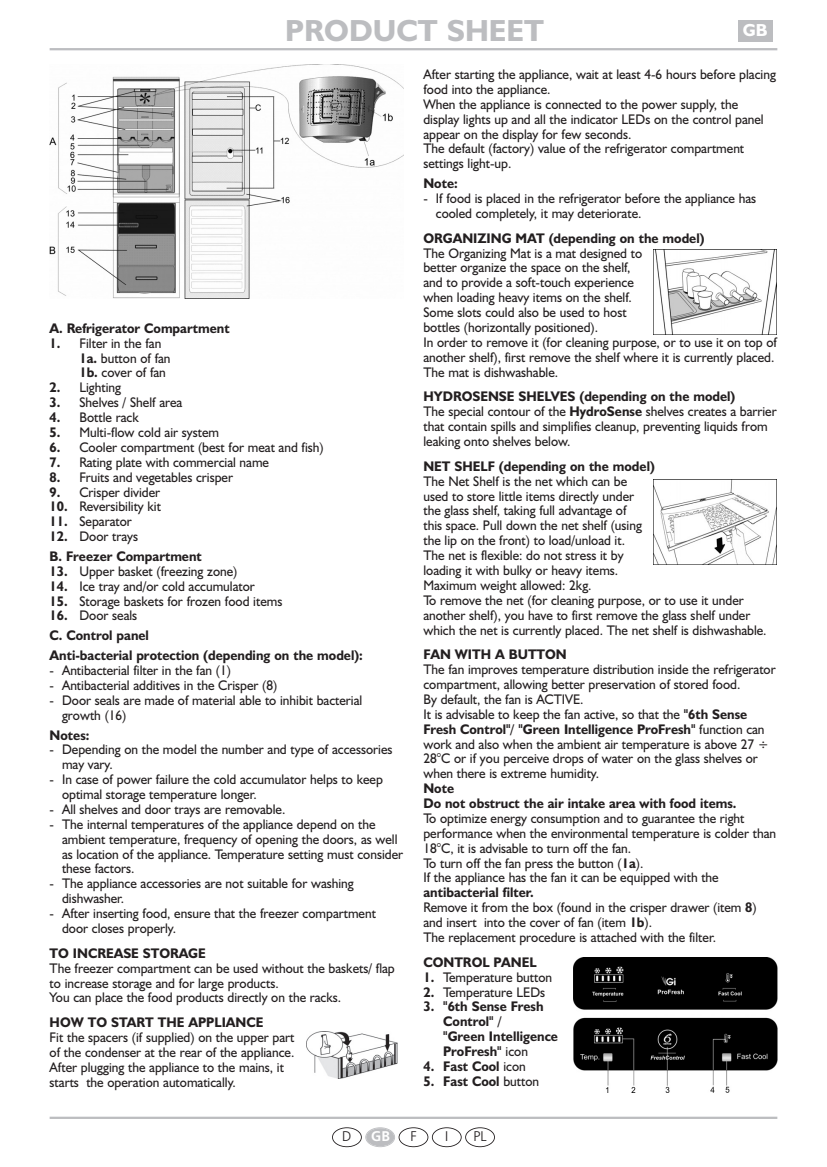
<style>
.page{position:relative;width:827px;height:1167px;background:#fff}
.page>*{position:absolute;margin:0;border:0;box-sizing:border-box;transform-origin:0 0}
.t1{font:700 30.62px "Humanist 521 BT";color:#bcbdc0}
.t2{font:700 17.5px "Humanist 521 BT";color:#fff}
.t3{font:14px/14.9px "Humanist 521 BT";color:#231f20;scale:.95 1}
.t4{font:700 14px/14.9px "Humanist 521 BT";color:#231f20;scale:.95 1}
.t5{font:300 14px "Frutiger";color:#231f20}
.t6{font:700 14px "Frutiger";color:#fff}
.s1{font-weight:700}
.s2{font-weight:400}
</style>
<div class="page">
<img style="left:653px;top:249px;width:123px;height:86px">
<img style="left:50px;top:65px;width:354px;height:233px">
<img style="left:307px;top:1032px;width:90px;height:46px">
<hr style="left:50px;top:48px;width:727px;height:2px;background:#bcbdc0">
<div style="left:737px;top:20px;width:35px;height:21px;background:#bcbdc0"></div>
<img style="left:653px;top:479px;width:123px;height:86px">
<img style="left:573px;top:958px;width:204px;height:134px">
<hr style="left:50px;top:1116px;width:727px;height:3px;background:#bcbdc0">
<div style="left:465px;top:1127px;width:30px;height:20px;border:2px solid #231f20;border-radius:50%"></div>
<div style="left:432px;top:1127px;width:29px;height:20px;border:2px solid #231f20;border-radius:50%"></div>
<div style="left:398px;top:1127px;width:30px;height:20px;border:2px solid #231f20;border-radius:50%"></div>
<div style="left:366px;top:1128px;width:28px;height:18px;background:#bcbdc0;border-radius:50%"></div>
<div style="left:365px;top:1127px;width:30px;height:20px;border:2px solid #bcbdc0;border-radius:50%"></div>
<div style="left:332px;top:1127px;width:30px;height:20px;border:2px solid #231f20;border-radius:50%"></div>
<h1 class="t1" style="left:285px;top:20px;width:260px">PRODUCT SHEET</h1>
<p class="t2" style="left:742px;top:24px;width:26px">GB</p>
<p class="t4" style="left:50px;top:322px;width:191px">A. Refrigerator Compartment</p>
<p class="t3" style="left:79px;top:337px;width:97px;text-indent:-30px"><span class="s1">1.</span> Filter in the fan<br><span class="s1">1a.</span> button of fan<br><span class="s1">1b.</span> cover of fan</p>
<p class="t3" style="left:50px;top:382px;width:77px"><span class="s1">2.</span> Lighting</p>
<p class="t3" style="left:50px;top:397px;width:141px"><span class="s1">3.</span> Shelves / Shelf area</p>
<p class="t3" style="left:50px;top:411px;width:95px"><span class="s1">4.</span> Bottle rack</p>
<p class="t3" style="left:50px;top:426px;width:180px"><span class="s1">5.</span> Multi-flow cold air system</p>
<p class="t3" style="left:50px;top:441px;width:290px"><span class="s1">6.</span> Cooler compartment (best for meat and fish)</p>
<p class="t3" style="left:50px;top:456px;width:232px"><span class="s1">7.</span> Rating plate with commercial name</p>
<p class="t3" style="left:50px;top:471px;width:194px"><span class="s1">8.</span> Fruits and vegetables crisper</p>
<p class="t3" style="left:50px;top:486px;width:118px"><span class="s1">9.</span> Crisper divider</p>
<p class="t3" style="left:50px;top:501px;width:119px"><span class="s1">10.</span> Reversibility kit</p>
<p class="t3" style="left:50px;top:516px;width:88px"><span class="s1">11.</span> Separator</p>
<p class="t4" style="left:50px;top:528px;width:162px;line-height:19.8px">12. <span class="s2">Door trays<br></span>B. Freezer Compartment</p>
<p class="t3" style="left:50px;top:565px;width:199px"><span class="s1">13.</span> Upper basket (freezing zone)</p>
<p class="t3" style="left:50px;top:580px;width:217px"><span class="s1">14.</span> Ice tray and/or cold accumulator</p>
<p class="t3" style="left:50px;top:595px;width:246px"><span class="s1">15.</span> Storage baskets for frozen food items</p>
<p class="t4" style="left:50px;top:607px;width:331px;line-height:19.8px">16. <span class="s2">Door seals<br></span>C. Control panel<br>Anti-bacterial protection (depending on the model):</p>
<p class="t3" style="left:50px;top:664px;width:192px">- Antibacterial filter in the fan (1)</p>
<p class="t3" style="left:50px;top:679px;width:241px">- Antibacterial additives in the Crisper (8)</p>
<p class="t3" style="left:62px;top:694px;width:317px;text-indent:-12px">- Door seals are made of material able to inhibit bacterial growth (16)</p>
<p class="t4" style="left:50px;top:729px;width:43px">Notes:</p>
<p class="t3" style="left:62px;top:744px;width:349px;text-indent:-12px">- Depending on the model the number and type of accessories may vary.</p>
<p class="t3" style="left:62px;top:773px;width:339px;text-indent:-12px">- In case of power failure the cold accumulator helps to keep optimal storage temperature longer.</p>
<p class="t3" style="left:50px;top:803px;width:250px">- All shelves and door trays are removable.</p>
<p class="t3" style="left:62px;top:818px;width:360px;text-indent:-12px">- The internal temperatures of the appliance depend on the ambient temperature, frequency of opening the doors, as well as location of the appliance. Temperature setting must consider these factors.</p>
<p class="t3" style="left:62px;top:877px;width:308px;text-indent:-12px">- The appliance accessories are not suitable for washing dishwasher.</p>
<p class="t3" style="left:62px;top:907px;width:332px;text-indent:-12px">- After inserting food, ensure that the freezer compartment door closes properly.</p>
<p class="t4" style="left:50px;top:947px;width:166px">TO INCREASE STORAGE</p>
<p class="t3" style="left:50px;top:962px;width:365px">The freezer compartment can be used without the baskets/ flap to increase storage and for large products.<br>You can place the food products directly on the racks.</p>
<p class="t4" style="left:50px;top:1016px;width:226px">HOW TO START THE APPLIANCE</p>
<p class="t3" style="left:50px;top:1031px;width:259px">Fit the spacers (if supplied) on the upper part of the condenser at the rear of the appliance.<br>After plugging the appliance to the mains, it starts the operation automatically.</p>
<p class="t3" style="left:423px;top:68px;width:372px">After starting the appliance, wait at least 4-6 hours before placing food into the appliance.<br>When the appliance is connected to the power supply, the display lights up and all the indicator LEDs on the control panel appear on the display for few seconds.<br>The default (factory) value of the refrigerator compartment settings light-up.</p>
<p class="t4" style="left:423px;top:177px;width:38px">Note:</p>
<p class="t3" style="left:436px;top:192px;width:339px;text-indent:-12px">- If food is placed in the refrigerator before the appliance has cooled completely, it may deteriorate.</p>
<p class="t4" style="left:423px;top:232px;width:297px">ORGANIZING MAT (depending on the model)</p>
<p class="t3" style="left:423px;top:247px;width:374px">The Organizing Mat is a mat designed to<br>better organize the space on the shelf,<br>and to provide a soft-touch experience<br>when loading heavy items on the shelf.<br>Some slots could also be used to host<br>bottles (horizontally positioned).<br>In order to remove it (for cleaning purpose, or to use it on top of another shelf), first remove the shelf where it is currently placed.<br>The mat is dishwashable.</p>
<p class="t3" style="left:423px;top:391px;width:373px"><span class="s1">HYDROSENSE SHELVES (depending on the model)<br></span>The special contour of the <span class="s1">HydroSense</span> shelves creates a barrier that contain spills and simplifies cleanup, preventing liquids from leaking onto shelves below.</p>
<p class="t4" style="left:423px;top:460px;width:245px">NET SHELF (depending on the model)</p>
<p class="t3" style="left:423px;top:475px;width:363px">The Net Shelf is the net which can be<br>used to store little items directly under<br>the glass shelf, taking full advantage of<br>this space. Pull down the net shelf (using<br>the lip on the front) to load/unload it.<br>The net is flexible: do not stress it by<br>loading it with bulky or heavy items.<br>Maximum weight allowed: 2kg.<br>To remove the net (for cleaning purpose, or to use it under another shelf), you have to first remove the glass shelf under which the net is currently placed. The net shelf is dishwashable.</p>
<p class="t4" style="left:423px;top:649px;width:152px">FAN WITH A BUTTON</p>
<p class="t3" style="left:423px;top:663px;width:372px">The fan improves temperature distribution inside the refrigerator compartment, allowing better preservation of stored food.<br>By default, the fan is ACTIVE.<br>It is advisable to keep the fan active, so that the <span class="s1">"6th Sense Fresh Control"/ "Green Intelligence ProFresh"</span> function can work and also when the ambient air temperature is above 27 ÷ 28°C or if you perceive drops of water on the glass shelves or when there is extreme humidity.</p>
<p class="t4" style="left:423px;top:782px;width:331px">Note<br>Do not obstruct the air intake area with food items.</p>
<p class="t3" style="left:423px;top:812px;width:372px">To optimize energy consumption and to guarantee the right performance when the environmental temperature is colder than 18°C, it is advisable to turn off the fan.<br>To turn off the fan press the button (<span class="s1">1a</span>).<br>If the appliance has the fan it can be equipped with the</p>
<p class="t3" style="left:423px;top:887px;width:352px"><span class="s1">antibacterial filter.<br></span>Remove it from the box (found in the crisper drawer (item <span class="s1">8</span>) and insert into the cover of fan (item <span class="s1">1b</span>).<br>The replacement procedure is attached with the filter.</p>
<p class="t4" style="left:423px;top:956px;width:121px">CONTROL PANEL</p>
<p class="t3" style="left:423px;top:971px;width:137px"><span class="s1">1.</span> Temperature button</p>
<p class="t3" style="left:423px;top:986px;width:130px"><span class="s1">2.</span> Temperature LEDs</p>
<p class="t4" style="left:443px;top:1001px;width:122px;text-indent:-20px">3. "6th Sense Fresh<br>Control" /<br>"Green Intelligence<br>ProFresh" <span class="s2">icon</span></p>
<p class="t4" style="left:423px;top:1060px;width:109px">4. Fast Cool <span class="s2">icon</span></p>
<p class="t4" style="left:423px;top:1075px;width:123px">5. Fast Cool <span class="s2">button</span></p>
<p class="t5" style="left:342px;top:1131px;width:11px">D</p>
<p class="t6" style="left:371px;top:1131px;width:20px">GB</p>
<p class="t5" style="left:410px;top:1131px;width:8px">F</p>
<p class="t5" style="left:445px;top:1131px;width:5px">I</p>
<p class="t5" style="left:473px;top:1131px;width:15px">PL</p>
</div>
